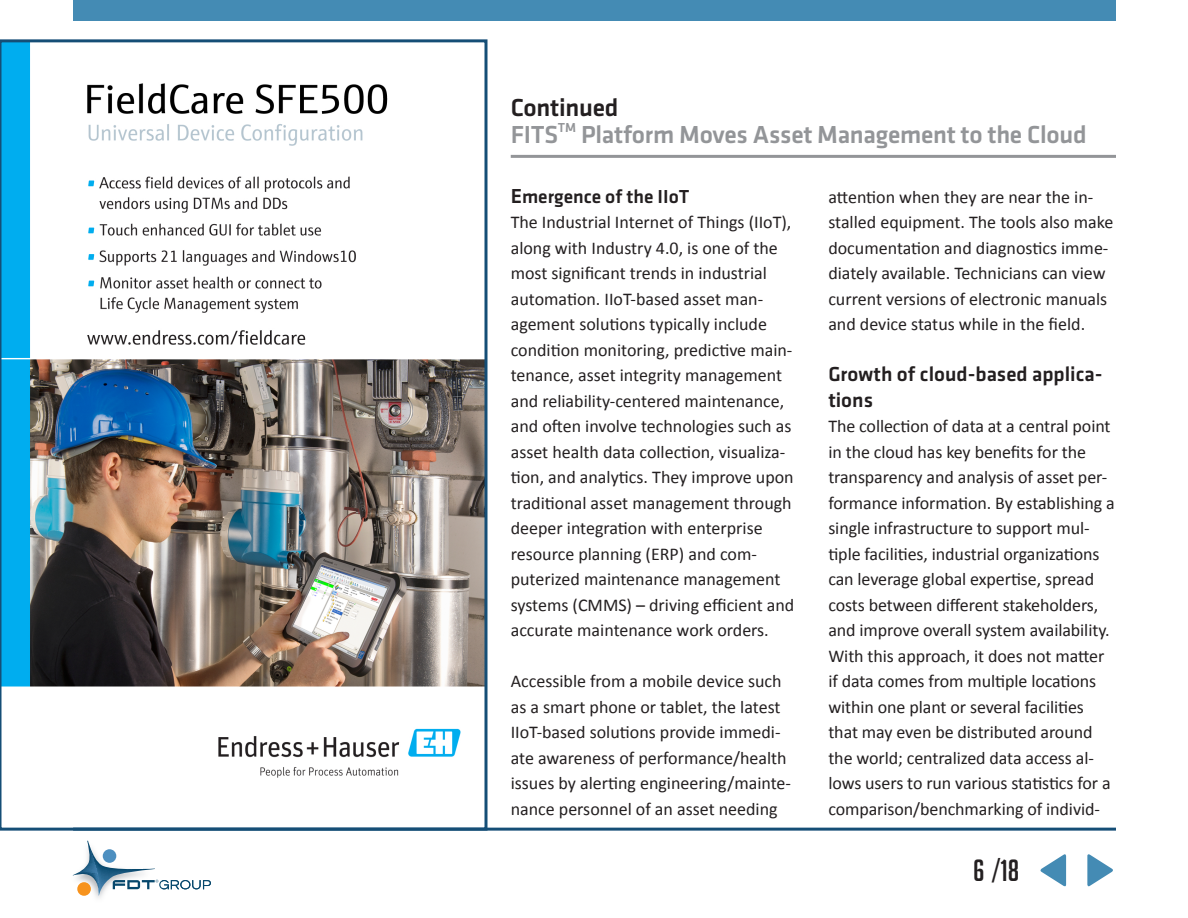
<style>
.page{position:relative;width:1188px;height:918px;background:#fff}
.page>*{position:absolute;margin:0;border:0;box-sizing:border-box;transform-origin:0 0}
.t1{font:30px "Big Noodle Titling";color:#231f20}
.feature_jumphead{font:500 25.5px "Klavika";letter-spacing:-.01em;color:#939598}
.t2{font:500 25.5px "Klavika";letter-spacing:-.01em;color:#231f20}
.ipar{font:500 21px/25.5px "Klavika";color:#231f20}
.ipar-2{font:500 19.5px "Klavika";color:#231f20}
.ipar-3{font:18px/25.5px "Calibri";color:#231f20}
.s1{font-size:21px}
</style>
<div class="page">
<div style="left:73px;top:0;width:1043px;height:21px;background:#448bb4"></div>
<hr style="left:73px;top:828px;width:1043px;height:3px;background:#154e76">
<img style="left:0;top:39px;width:488px;height:792px">
<hr style="left:511px;top:155px;width:605px;height:3px;background:#939598">
<svg style="left:73px;top:841px;width:138px;height:54px"></svg>
<svg style="left:1040px;top:854px;width:27px;height:33px"></svg>
<svg style="left:1087px;top:854px;width:26px;height:33px"></svg>
<p class="t2" style="left:511px;top:94px;width:109px">Continued</p>
<p class="feature_jumphead" style="left:511px;top:121px;width:578px">FITS<sup>TM</sup> Platform Moves Asset Management to the Cloud</p>
<p class="ipar-2" style="left:511px;top:185px;width:180px"><span class="s1">E</span>mergence of the IIoT</p>
<p class="ipar-3" style="left:511px;top:209px;width:285px">The Industrial Internet of Things (IIoT), along with Industry 4.0, is one of the most significant trends in industrial automation. IIoT-based asset man&shy;agement solutions typically include condition monitoring, predictive main&shy;tenance, asset integrity management and reliability-centered maintenance, and often involve technologies such as asset health data collection, visualiza&shy;tion, and analytics. They improve upon traditional asset management through deeper integration with enterprise resource planning (ERP) and com&shy;puterized maintenance management systems (CMMS) – driving efficient and accurate maintenance work orders.</p>
<p class="ipar-3" style="left:511px;top:668px;width:282px">Accessible from a mobile device such as a smart phone or tablet, the latest IIoT-based solutions provide immedi&shy;ate awareness of performance/health issues by alerting engineering/mainte&shy;nance personnel of an asset needing</p>
<p class="ipar-3" style="left:828px;top:184px;width:286px">attention when they are near the in&shy;stalled equipment. The tools also make documentation and diagnostics imme&shy;diately available. Technicians can view current versions of electronic manuals and device status while in the field.</p>
<p class="ipar" style="left:828px;top:362px;width:276px">Growth of cloud-based applica&shy;tions</p>
<p class="ipar-3" style="left:828px;top:413px;width:288px">The collection of data at a central point in the cloud has key benefits for the transparency and analysis of asset per&shy;formance information. By establishing a single infrastructure to support mul&shy;tiple facilities, industrial organizations can leverage global expertise, spread costs between different stakeholders, and improve overall system availability.<br>With this approach, it does not matter if data comes from multiple locations within one plant or several facilities that may even be distributed around the world; centralized data access al&shy;lows users to run various statistics for a comparison/benchmarking of individ-</p>
<h1 class="t1" style="left:973px;top:854px;width:48px">6 /18</h1>
</div>
